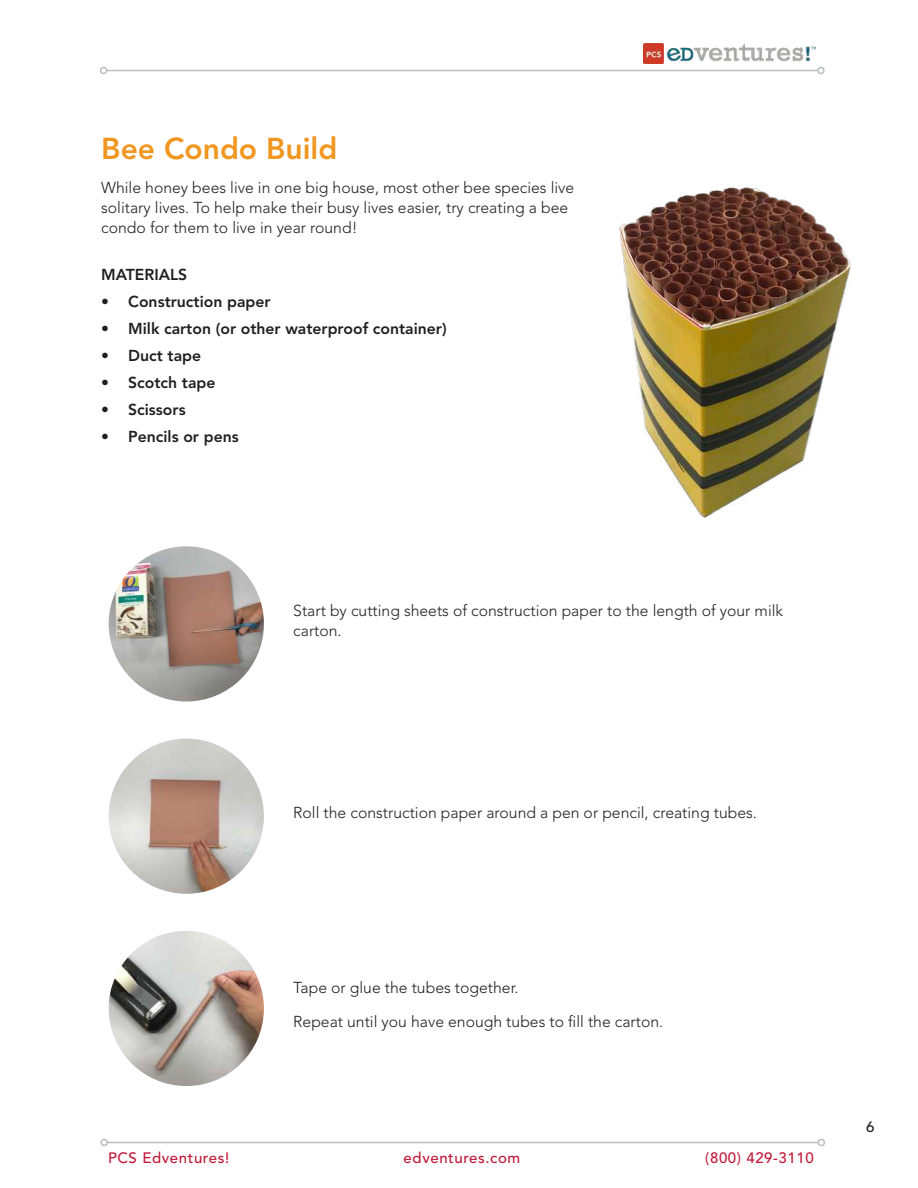
<style>
.page{position:relative;width:918px;height:1188px;background:#fff}
.page>*{position:absolute;margin:0;border:0;box-sizing:border-box;transform-origin:0 0}
.t1{font:800 30px "Avenir LT Std";color:#f19620}
.t2{font:300 15.75px/20.2px "Avenir LT Std";color:#231f20}
.t3{font:800 15.75px "Avenir LT Std";color:#231f20}
.t4{font:500 15px "Avenir LT Std";letter-spacing:.04em;color:#c01a38}
.t5{font:500 15px "Avenir LT Std";color:#231f20}
.s1{font-weight:300}
</style>
<div class="page">
<hr style="left:107px;top:70px;width:711px;height:1px;background:#bcbdc0">
<div style="left:100px;top:67px;width:7px;height:7px;border:2px solid #bcbdc0;border-radius:50%"></div>
<div style="left:817px;top:67px;width:8px;height:7px;border:2px solid #bcbdc0;border-radius:50%"></div>
<hr style="left:107px;top:1142px;width:711px;height:1px;background:#bcbdc0">
<div style="left:100px;top:1139px;width:8px;height:7px;border:2px solid #bcbdc0;border-radius:50%"></div>
<div style="left:818px;top:1139px;width:7px;height:7px;border:2px solid #bcbdc0;border-radius:50%"></div>
<img style="left:105px;top:543px;width:163px;height:162px;border-radius:81px">
<div style="left:101px;top:539px;width:170px;height:170px;border:7px solid #fff;border-radius:50%"></div>
<img style="left:105px;top:735px;width:163px;height:163px;border-radius:81px">
<div style="left:101px;top:731px;width:170px;height:170px;border:7px solid #fff;border-radius:50%"></div>
<img style="left:105px;top:927px;width:163px;height:163px;border-radius:81px">
<div style="left:101px;top:923px;width:170px;height:170px;border:7px solid #fff;border-radius:50%"></div>
<img style="left:618px;top:187px;width:233px;height:331px">
<img style="left:644px;top:43px;width:172px;height:21px">
<h1 class="t1" style="left:101px;top:131px;width:238px">Bee Condo Build</h1>
<p class="t2" style="left:101px;top:177px;width:475px">While honey bees live in one big house, most other bee species live solitary lives. To help make their busy lives easier, try creating a bee condo for them to live in year round!</p>
<p class="t3" style="left:101px;top:265px;width:88px">MATERIALS</p>
<p class="t3" style="left:101px;top:292px;width:171px"><span class="s1">•</span> Construction paper</p>
<p class="t3" style="left:101px;top:319px;width:347px"><span class="s1">•</span> Milk carton (or other waterproof container)</p>
<p class="t3" style="left:101px;top:346px;width:101px"><span class="s1">•</span> Duct tape</p>
<p class="t3" style="left:101px;top:373px;width:116px"><span class="s1">•</span> Scotch tape</p>
<p class="t3" style="left:101px;top:400px;width:86px"><span class="s1">•</span> Scissors</p>
<p class="t3" style="left:101px;top:427px;width:139px"><span class="s1">•</span> Pencils or pens</p>
<p class="t2" style="left:293px;top:600px;width:491px">Start by cutting sheets of construction paper to the length of your milk carton.</p>
<p class="t2" style="left:293px;top:803px;width:465px">Roll the construction paper around a pen or pencil, creating tubes.</p>
<p class="t2" style="left:293px;top:971px;width:372px;line-height:33.8px">Tape or glue the tubes together.<br>Repeat until you have enough tubes to fill the carton.</p>
<p class="t4" style="left:108px;top:1150px;width:123px">PCS Edventures!</p>
<p class="t4" style="left:404px;top:1150px;width:118px">edventures.com</p>
<p class="t4" style="left:705px;top:1150px;width:110px">(800) 429-3110</p>
<p class="t5" style="left:866px;top:1118px;width:10px">6</p>
</div>
